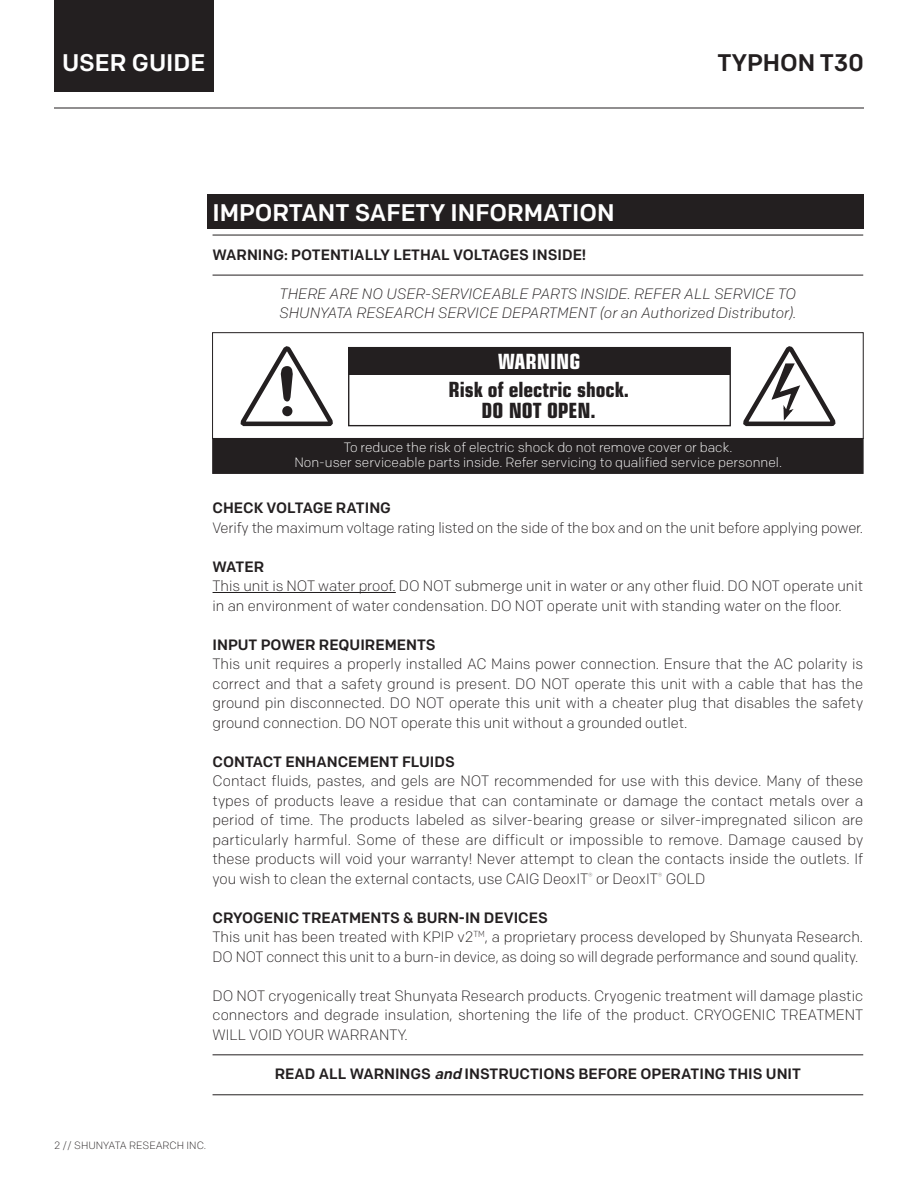
<style>
.page{position:relative;width:918px;height:1188px;background:#fff}
.page>*{position:absolute;margin:0;border:0;box-sizing:border-box;transform-origin:0 0}
.t1{font:500 24px "Colfax";color:#fff}
.t2{font:500 24px "Colfax";color:#231f20}
.t3{font:700 condensed 21px/21px "Eurostile";color:#231f20;text-align:center}
.t4{font:700 condensed 21px "Eurostile";color:#fff}
.t5{font:300 15px/19.5px "Colfax";color:#231f20;text-align:justify}
.t6{font:500 15px "Colfax";color:#231f20}
.t7{font:italic 300 15px/19.5px "Colfax";color:#231f20}
.t8{font:300 13.5px/15px "Colfax";color:#fff;text-align:center}
.t9{font:300 10.5px "Colfax";color:#231f20}
.s1{font-weight:500}
.s2{font-style:italic}
</style>
<div class="page">
<div style="left:207px;top:194px;width:656px;height:35px;background:#231f20"></div>
<hr style="left:54px;top:108px;width:810px;height:1px;background:#231f20">
<div style="left:54px;top:0;width:159px;height:92px;background:#231f20"></div>
<hr style="left:213px;top:592px;width:183px;height:1px;background:#231f20">
<svg style="left:240px;top:347px;width:93px;height:80px"></svg>
<svg style="left:743px;top:347px;width:93px;height:80px"></svg>
<div style="left:348px;top:347px;width:383px;height:79px;border:1px solid #231f20"></div>
<div style="left:349px;top:347px;width:381px;height:28px;background:#231f20"></div>
<div style="left:212px;top:332px;width:651px;height:107px;border:1px solid #231f20"></div>
<div style="left:212px;top:438px;width:652px;height:36px;background:#231f20"></div>
<hr style="left:213px;top:235px;width:650px;height:1px;background:#231f20">
<hr style="left:213px;top:275px;width:650px;height:1px;background:#231f20">
<hr style="left:213px;top:1055px;width:650px;height:1px;background:#231f20">
<hr style="left:213px;top:1095px;width:650px;height:1px;background:#231f20">
<h1 class="t1" style="left:62px;top:48px;width:145px">USER GUIDE</h1>
<h1 class="t2" style="left:717px;top:48px;width:148px">TYPHON T30</h1>
<h1 class="t1" style="left:213px;top:197px;width:404px">IMPORTANT SAFETY INFORMATION</h1>
<p class="t6" style="left:213px;top:245px;width:375px">WARNING: POTENTIALLY LETHAL VOLTAGES INSIDE!</p>
<p class="t7" style="left:279px;top:283px;width:519px">THERE ARE NO USER-SERVICEABLE PARTS INSIDE. REFER ALL SERVICE TO<br>SHUNYATA RESEARCH SERVICE DEPARTMENT (or an Authorized Distributor).</p>
<h2 class="t4" style="left:498px;top:349px;width:84px">WARNING</h2>
<h2 class="t3" style="left:448px;top:378px;width:182px">Risk of electric shock.<br>DO NOT OPEN.</h2>
<p class="t8" style="left:294px;top:440px;width:489px">To reduce the risk of electric shock do not remove cover or back.<br>Non-user serviceable parts inside. Refer servicing to qualified service personnel.</p>
<p class="t6" style="left:213px;top:499px;width:180px">CHECK VOLTAGE RATING</p>
<p class="t5" style="left:213px;top:517px;width:652px">Verify the maximum voltage rating listed on the side of the box and on the unit before applying power.</p>
<p class="t6" style="left:213px;top:557px;width:53px">WATER</p>
<p class="t5" style="left:213px;top:576px;width:652px">This unit is NOT water proof. DO NOT submerge unit in water or any other fluid. DO NOT operate unit in an environment of water condensation. DO NOT operate unit with standing water on the floor.</p>
<p class="t6" style="left:213px;top:635px;width:225px">INPUT POWER REQUIREMENTS</p>
<p class="t5" style="left:213px;top:654px;width:652px">This unit requires a properly installed AC Mains power connection. Ensure that the AC polarity is correct and that a safety ground is present. DO NOT operate this unit with a cable that has the ground pin disconnected. DO NOT operate this unit with a cheater plug that disables the safety ground connection. DO NOT operate this unit without a grounded outlet.</p>
<p class="t6" style="left:213px;top:752px;width:244px">CONTACT ENHANCEMENT FLUIDS</p>
<p class="t5" style="left:213px;top:771px;width:652px">Contact fluids, pastes, and gels are NOT recommended for use with this device. Many of these types of products leave a residue that can contaminate or damage the contact metals over a period of time. The products labeled as silver-bearing grease or silver-impregnated silicon are particularly harmful. Some of these are difficult or impossible to remove. Damage caused by these products will void your warranty! Never attempt to clean the contacts inside the outlets. If you wish to clean the external contacts, use CAIG DeoxIT<sup>®</sup> or DeoxIT<sup>®</sup> GOLD</p>
<p class="t5" style="left:213px;top:907px;width:652px;text-align:left"><span class="s1">CRYOGENIC TREATMENTS &amp; BURN-IN DEVICES<br></span>This unit has been treated with KPIP v2<sup>TM</sup>, a proprietary process developed by Shunyata Research.<br>DO NOT connect this unit to a burn-in device, as doing so will degrade performance and sound quality.</p>
<p class="t5" style="left:213px;top:985px;width:652px">DO NOT cryogenically treat Shunyata Research products. Cryogenic treatment will damage plastic connectors and degrade insulation, shortening the life of the product. CRYOGENIC TREATMENT WILL VOID YOUR WARRANTY.</p>
<p class="t6" style="left:275px;top:1064px;width:528px">READ ALL WARNINGS <span class="s2">and</span> INSTRUCTIONS BEFORE OPERATING THIS UNIT</p>
<p class="t9" style="left:54px;top:1139px;width:154px">2 // SHUNYATA RESEARCH INC.</p>
</div>
